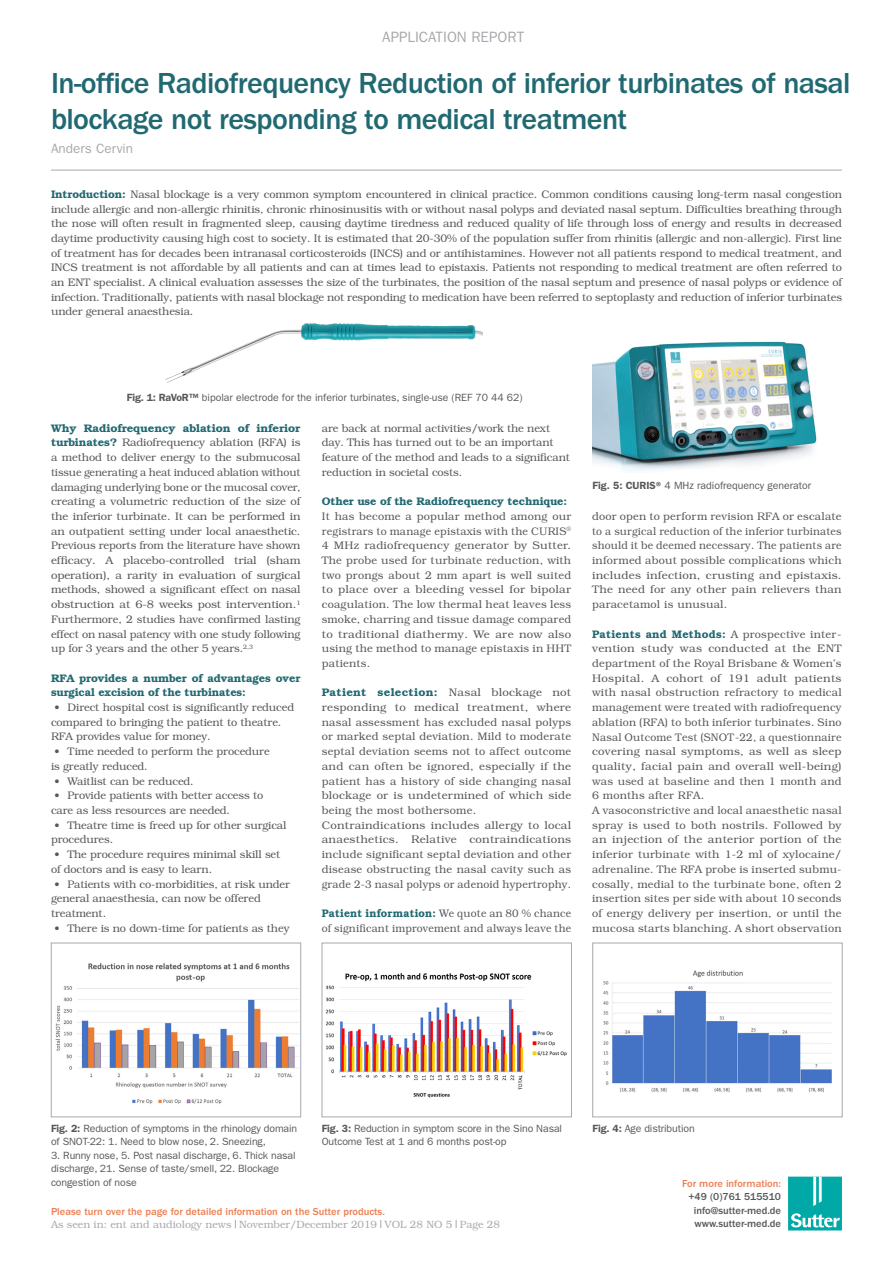
<style>
.page{position:relative;width:893px;height:1263px;background:#fff}
.page>*{position:absolute;margin:0;border:0;box-sizing:border-box;transform-origin:0 0}
.t1{font:500 30px/36px "ITC Franklin Gothic Std";letter-spacing:-.02em;color:#216971}
.t2{font:15px "ITC Franklin Gothic Std";color:#a8a9ad}
.Ärzte-Referenz{font:13.5px "ITC Franklin Gothic Std";color:#a8a9ad}
.Copy_Appl_Report{font:300 10.95px/14.7px "Bookman Std";letter-spacing:-.01em;color:#57585a}
.Copy_Appl_Report-2{font:300 10.95px/14.7px "Bookman Std";letter-spacing:-.01em;color:#57585a;text-align:justify;scale:1.05 1}
.Copy_Appl_Report-3{font:300 10.95px/14.7px "Bookman Std";letter-spacing:-.01em;color:#57585a;text-align:justify;scale:1.04 1}
.Copy_Appl_Report-4{font:600 10.95px/14.7px "Bookman Std";letter-spacing:-.01em;color:#216971}
.Copy_Appl_Report-5{font:300 10.95px/14.7px "Bookman Std";letter-spacing:.02em;color:#57585a;scale:.95 1}
.Bildunterschirft_App{font:10.5px/13.5px "ITC Franklin Gothic Std";letter-spacing:-.01em;color:#57585a}
.t3{font:500 10.5px/13.5px "ITC Franklin Gothic Std";color:#ec7e52}
.t4{font:500 10.5px/13.5px "ITC Franklin Gothic Std";color:#57585a}
.s1{font-weight:600;color:#216971}
.s2{font-family:"Franklin Gothic LT Pro Dm"}
.s3{font-family:"Bookman Std";font-weight:300;color:#a8a9ad}
</style>
<div class="page">
<hr style="left:51px;top:170px;width:791px;height:1px;background:#a8a9ad">
<div style="left:788px;top:1176px;width:54px;height:54px;background:#00a9a5"></div>
<svg style="left:813px;top:1176px;width:9px;height:30px"></svg>
<svg style="left:791px;top:1213px;width:49px;height:14px"></svg>
<img style="left:55px;top:963px;width:244px;height:141px">
<div style="left:51px;top:943px;width:250px;height:174px;border:1px solid #a8a9ad"></div>
<img style="left:325px;top:973px;width:242px;height:125px">
<div style="left:322px;top:943px;width:250px;height:174px;border:1px solid #a8a9ad"></div>
<img style="left:603px;top:970px;width:229px;height:123px">
<div style="left:592px;top:943px;width:250px;height:174px;border:1px solid #a8a9ad"></div>
<img style="left:592px;top:341px;width:225px;height:130px">
<img style="left:165px;top:323px;width:304px;height:60px">
<p class="t2" style="left:382px;top:28px;width:143px">APPLICATION REPORT</p>
<p class="t1" style="left:51px;top:65px;width:801px">In-office Radiofrequency Reduction of inferior turbinates of nasal blockage not responding to medical treatment</p>
<p class="Ärzte-Referenz" style="left:51px;top:141px;width:84px">Anders Cervin</p>
<p class="Copy_Appl_Report" style="left:51px;top:187px;width:792px;text-align:justify"><span class="s1">Introduction:</span> Nasal blockage is a very common symptom encountered in clinical practice. Common conditions causing long-term nasal congestion include allergic and non-allergic rhinitis, chronic rhinosinusitis with or without nasal polyps and deviated nasal septum. Difficulties breathing through the nose will often result in fragmented sleep, causing daytime tiredness and reduced quality of life through loss of energy and results in decreased daytime productivity causing high cost to society. It is estimated that 20-30% of the population suffer from rhinitis (allergic and non-allergic). First line of treatment has for decades been intranasal corticosteroids (INCS) and or antihistamines. However not all patients respond to medical treatment, and INCS treatment is not affordable by all patients and can at times lead to epistaxis. Patients not responding to medical treatment are often referred to an ENT specialist. A clinical evaluation assesses the size of the turbinates, the position of the nasal septum and presence of nasal polyps or evidence of infection. Traditionally, patients with nasal blockage not responding to medication have been referred to septoplasty and reduction of inferior turbinates under general anaesthesia.</p>
<p class="Bildunterschirft_App" style="left:127px;top:390px;width:397px"><span class="s2">Fig. 1: RaVoR™</span> bipolar electrode for the inferior turbinates, single-use (REF 70 44 62)</p>
<p class="Copy_Appl_Report" style="left:51px;top:421px;width:251px;text-align:justify"><span class="s1">Why Radiofrequency ablation of inferior turbinates?</span> Radiofrequency ablation (RFA) is a method to deliver energy to the submucosal tissue generating a heat induced ablation without damaging underlying bone or the mucosal cover, creating a volumetric reduction of the size of the inferior turbinate. It can be performed in an outpatient setting under local anaesthetic.<br>Previous reports from the literature have shown efficacy. A placebo-controlled trial (sham operation), a rarity in evaluation of surgical methods, showed a significant effect on nasal obstruction at 6-8 weeks post intervention.<sup>1<br></sup>Furthermore, 2 studies have confirmed lasting effect on nasal patency with one study following up for 3 years and the other 5 years.<sup>2,3</sup></p>
<p class="Copy_Appl_Report-4" style="left:51px;top:670px;width:251px">RFA provides a number of advantages over surgical excision of the turbinates:</p>
<p class="Copy_Appl_Report" style="left:51px;top:700px;width:245px;text-indent:3px">• Direct hospital cost is significantly reduced compared to bringing the patient to theatre.<br>RFA provides value for money.</p>
<p class="Copy_Appl_Report" style="left:51px;top:744px;width:220px;text-indent:3px">• Time needed to perform the procedure is greatly reduced.</p>
<p class="Copy_Appl_Report" style="left:54px;top:774px;width:141px">• Waitlist can be reduced.</p>
<p class="Copy_Appl_Report" style="left:51px;top:788px;width:214px;text-indent:3px">• Provide patients with better access to care as less resources are needed.</p>
<p class="Copy_Appl_Report" style="left:51px;top:818px;width:237px;text-indent:3px">• Theatre time is freed up for other surgical procedures.</p>
<p class="Copy_Appl_Report" style="left:51px;top:847px;width:231px;text-indent:3px">• The procedure requires minimal skill set of doctors and is easy to learn.</p>
<p class="Copy_Appl_Report" style="left:51px;top:876px;width:241px;text-indent:3px">• Patients with co-morbidities, at risk under general anaesthesia, can now be offered treatment.</p>
<p class="Copy_Appl_Report" style="left:54px;top:921px;width:237px">• There is no down-time for patients as they</p>
<p class="Copy_Appl_Report" style="left:322px;top:421px;width:250px">are back at normal activities/work the next day. This has turned out to be an important feature of the method and leads to a significant reduction in societal costs.</p>
<p class="Copy_Appl_Report-4" style="left:322px;top:494px;width:247px">Other use of the Radiofrequency technique:</p>
<p class="Copy_Appl_Report" style="left:322px;top:509px;width:251px;text-align:justify">It has become a popular method among our registrars to manage epistaxis with the CURIS<sup>® </sup>4 MHz radiofrequency generator by Sutter.<br>The probe used for turbinate reduction, with two prongs about 2 mm apart is well suited to place over a bleeding vessel for bipolar coagulation. The low thermal heat leaves less smoke, charring and tissue damage compared to traditional diathermy. We are now also using the method to manage epistaxis in HHT patients.</p>
<p class="Copy_Appl_Report-2" style="left:322px;top:685px;width:239px"><span class="s1">Patient selection:</span> Nasal blockage not responding to medical treatment, where nasal assessment has excluded nasal polyps or marked septal deviation. Mild to moderate septal deviation seems not to affect outcome and can often be ignored, especially if the patient has a history of side changing nasal blockage or is undetermined of which side being the most bothersome.</p>
<p class="Copy_Appl_Report-3" style="left:322px;top:818px;width:241px">Contraindications includes allergy to local anaesthetics. Relative contraindications include significant septal deviation and other disease obstructing the nasal cavity such as grade 2-3 nasal polyps or adenoid hypertrophy.</p>
<p class="Copy_Appl_Report-5" style="left:322px;top:906px;width:264px"><span class="s1">Patient information:</span> We quote an 80 % chance of significant improvement and always leave the</p>
<p class="Bildunterschirft_App" style="left:592px;top:479px;width:220px"><span class="s2">Fig. 5: CURIS®</span> 4 MHz radiofrequency generator</p>
<p class="Copy_Appl_Report" style="left:592px;top:509px;width:251px;text-align:justify">door open to perform revision RFA or escalate to a surgical reduction of the inferior turbinates should it be deemed necessary. The patients are informed about possible complications which includes infection, crusting and epistaxis.<br>The need for any other pain relievers than paracetamol is unusual.</p>
<p class="Copy_Appl_Report" style="left:592px;top:627px;width:251px;text-align:justify"><span class="s1">Patients and Methods:</span> A prospective inter&shy;vention study was conducted at the ENT department of the Royal Brisbane &amp; Women’s Hospital. A cohort of 191 adult patients with nasal obstruction refractory to medical management were treated with radiofrequency ablation (RFA) to both inferior turbinates. Sino Nasal Outcome Test (SNOT-22, a questionnaire covering nasal symptoms, as well as sleep quality, facial pain and overall well-being) was used at baseline and then 1 month and 6 months after RFA.</p>
<p class="Copy_Appl_Report" style="left:592px;top:803px;width:251px;text-align:justify">A vasoconstrictive and local anaesthetic nasal spray is used to both nostrils. Followed by an injection of the anterior portion of the inferior turbinate with 1-2 ml of xylocaine/ adrenaline. The RFA probe is inserted submu&shy;cosally, medial to the turbinate bone, often 2 insertion sites per side with about 10 seconds of energy delivery per insertion, or until the mucosa starts blanching. A short observation</p>
<p class="Bildunterschirft_App" style="left:51px;top:1121px;width:248px"><span class="s2">Fig. 2:</span> Reduction of symptoms in the rhinology domain of SNOT-22: 1. Need to blow nose, 2. Sneezing,</p>
<p class="Bildunterschirft_App" style="left:51px;top:1148px;width:246px">3. Runny nose, 5. Post nasal discharge, 6. Thick nasal discharge, 21. Sense of taste/smell, 22. Blockage congestion of nose</p>
<p class="Bildunterschirft_App" style="left:322px;top:1121px;width:242px"><span class="s2">Fig. 3:</span> Reduction in symptom score in the Sino Nasal<br>Outcome Test at 1 and 6 months post-op</p>
<p class="Bildunterschirft_App" style="left:592px;top:1121px;width:104px"><span class="s2">Fig. 4:</span> Age distribution</p>
<p class="t3" style="left:682px;top:1177px;width:100px">For more information:</p>
<p class="t4" style="left:688px;top:1190px;width:94px">+49 (0)761 515510</p>
<p class="t4" style="left:694px;top:1204px;width:89px">info@sutter-med.de www.sutter-med.de</p>
<p class="t3" style="left:51px;top:1204px;width:450px">Please turn over the page for detailed information on the Sutter products.<br><span class="s3">As seen in: ent and audiology news November/December 2019 VOL 28 NO 5 Page 28</span></p>
</div>
